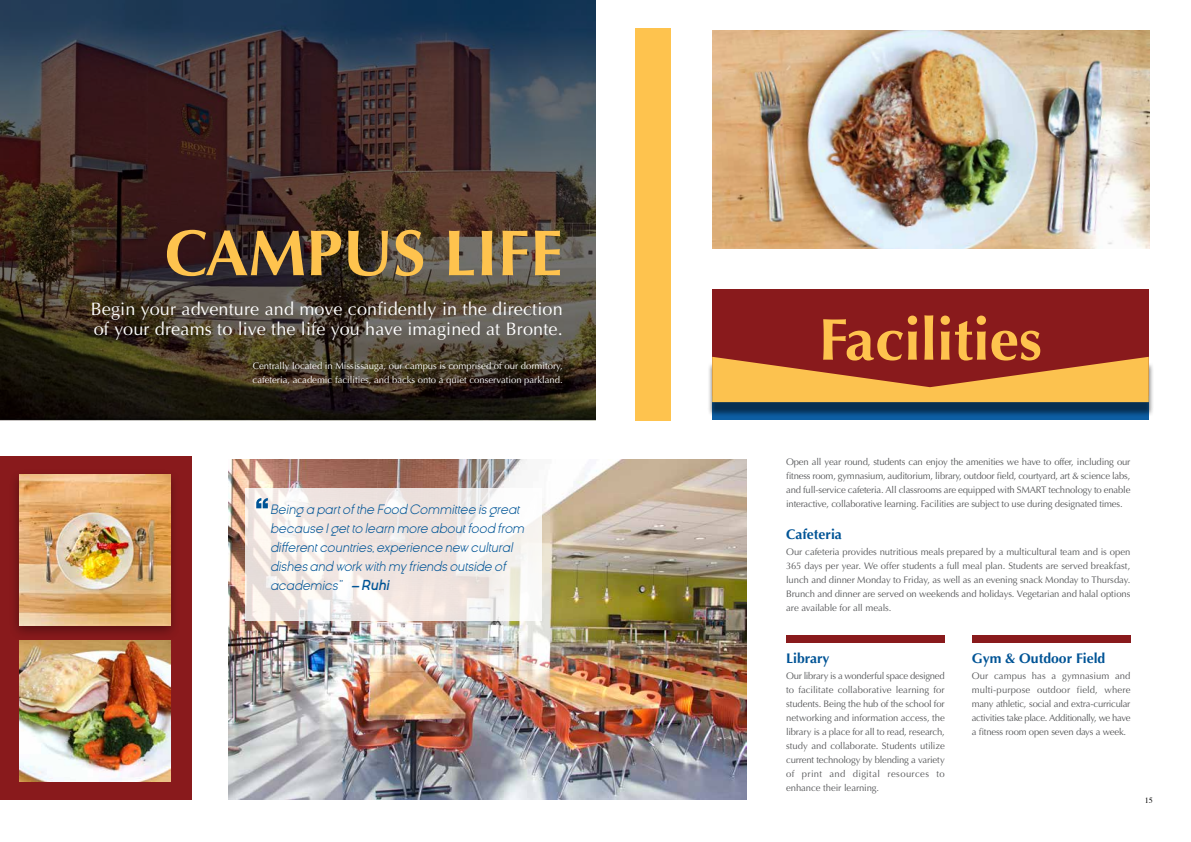
<style>
.page{position:relative;width:1191px;height:842px;background:#fff}
.page>*{position:absolute;margin:0;border:0;box-sizing:border-box;transform-origin:0 0}
.t1{font:700 65px "Optima";color:#fec34e}
.t2{font:700 59px "Optima";color:#fec34e}
.t3{font:600 50px "Ginora Sans";color:#005496}
.t4{font:18px/20px "Optima";letter-spacing:.01em;color:#fff}
.t5{font:italic 300 14px/19px "Ginora Sans";letter-spacing:-.02em;color:#005496}
.t6{font:700 14px "Optima";color:#005496}
.t7{font:9.5px/14px "Optima";letter-spacing:-.02em;color:#58595b;text-align:justify}
.t8{font:9.5px/14px "Optima";color:#fff}
.t9{font:8px "Times";color:#000}
.s1{font-weight:600}
</style>
<div class="page">
<div style="left:712px;top:289px;width:436px;height:131px;background:#891a1c"></div>
<img style="left:228px;top:459px;width:518px;height:341px">
<svg style="left:245px;top:488px;width:296px;height:133px;fill:#f1e7e3"></svg>
<svg style="left:0;top:0;width:595px;height:420px;background:#3b3330"></svg>
<img style="left:712px;top:31px;width:437px;height:218px">
<div style="left:0;top:456px;width:191px;height:344px;background:#891a1c"></div>
<img style="left:19px;top:640px;width:151px;height:142px">
<div style="left:635px;top:29px;width:36px;height:392px;background:#fec34e"></div>
<div style="left:786px;top:635px;width:158px;height:7px;background:#891a1c"></div>
<div style="left:971px;top:635px;width:159px;height:7px;background:#891a1c"></div>
<div style="left:9px;top:469px;width:172px;height:171px;background:#000;opacity:.35"></div>
<img style="left:19px;top:474px;width:151px;height:152px">
<div style="left:712px;top:396px;width:436px;height:24px;background:#0d5ea3"></div>
<div style="left:707px;top:361px;width:446px;height:56px;background:#000;opacity:.5"></div>
<svg style="left:712px;top:357px;width:436px;height:45px"></svg>
<h1 class="t1" style="left:165px;top:215px;width:399px">CAMPUS LIFE</h1>
<h3 class="t4" style="left:91px;top:299px;width:473px">Begin your adventure and move confidently in the direction of your dreams to live the life you have imagined at Bronte.</h3>
<p class="t8" style="left:253px;top:359px;width:312px">Centrally located in Mississauga, our campus is comprised of our dormitory, cafeteria, academic facilities, and backs onto a quiet conservation parkland.</p>
<h3 class="t3" style="left:254px;top:488px;width:18px">“</h3>
<h3 class="t5" style="left:270px;top:500px;width:256px">Being a part of the Food Committee is great because I get to learn more about food from different countries, experience new cultural dishes and work with my friends outside of academics” <span class="s1">– Ruhi</span></h3>
<h2 class="t2" style="left:819px;top:305px;width:224px">Facilities</h2>
<p class="t7" style="left:786px;top:455px;width:346px">Open all year round, students can enjoy the amenities we have to offer, including our fitness room, gymnasium, auditorium, library, outdoor field, courtyard, art &amp; science labs, and full-service cafeteria. All classrooms are equipped with SMART technology to enable interactive, collaborative learning. Facilities are subject to use during designated times.</p>
<h3 class="t6" style="left:786px;top:526px;width:57px">Cafeteria</h3>
<p class="t7" style="left:786px;top:545px;width:346px">Our cafeteria provides nutritious meals prepared by a multicultural team and is open 365 days per year. We offer students a full meal plan. Students are served breakfast, lunch and dinner Monday to Friday, as well as an evening snack Monday to Thursday.<br>Brunch and dinner are served on weekends and holidays. Vegetarian and halal options are available for all meals.</p>
<h3 class="t6" style="left:786px;top:650px;width:45px">Library</h3>
<p class="t7" style="left:786px;top:669px;width:160px">Our library is a wonderful space designed to facilitate collaborative learning for students. Being the hub of the school for networking and information access, the library is a place for all to read, research, study and collaborate. Students utilize current technology by blending a variety of print and digital resources to enhance their learning.</p>
<h3 class="t6" style="left:971px;top:650px;width:135px">Gym &amp; Outdoor Field</h3>
<p class="t7" style="left:971px;top:669px;width:160px">Our campus has a gymnasium and multi-purpose outdoor field, where many athletic, social and extra-curricular activities take place. Additionally, we have a fitness room open seven days a week.</p>
<p class="t9" style="left:1144px;top:793px;width:9px">15</p>
</div>
